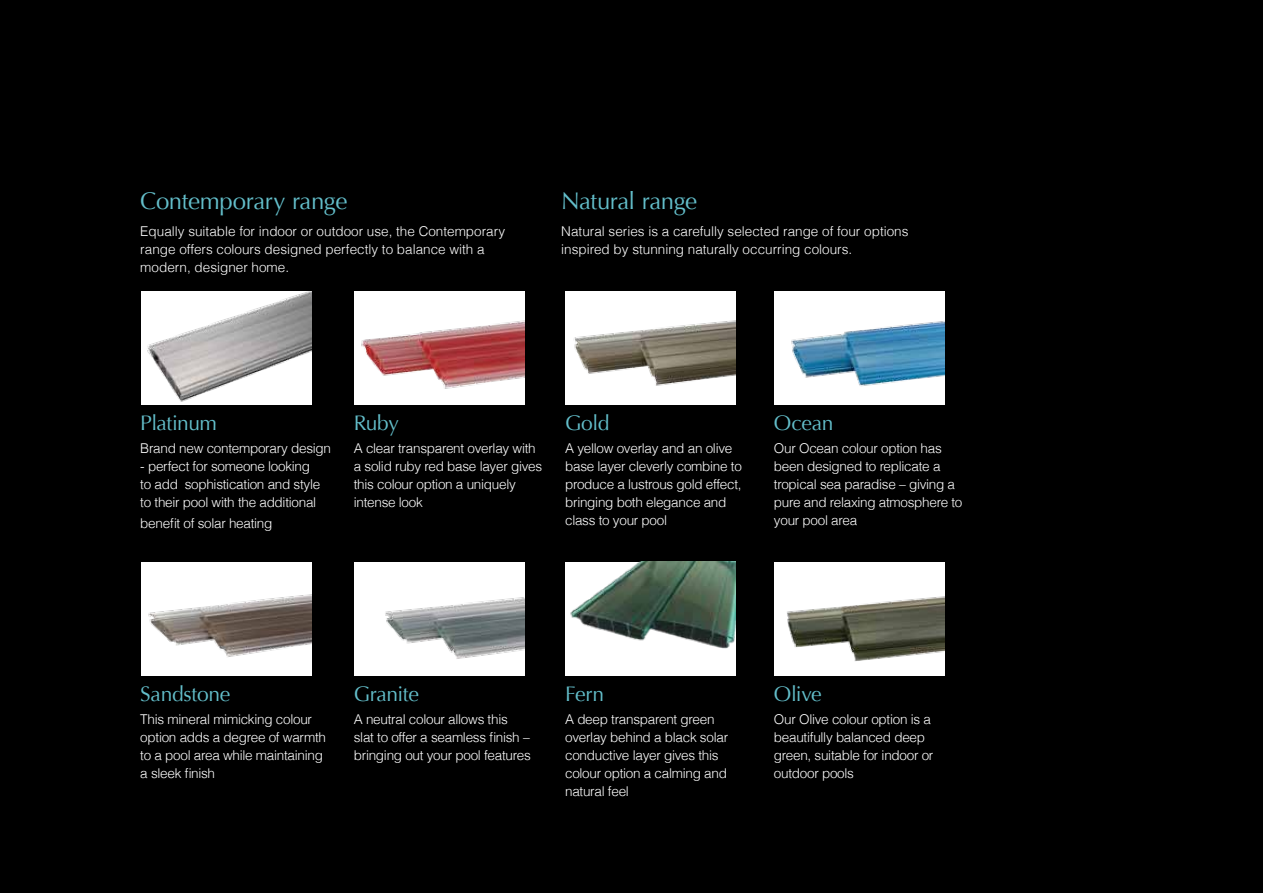
<style>
.page{position:relative;width:1263px;height:893px;background:#000}
.page>*{position:absolute;margin:0;border:0;box-sizing:border-box;transform-origin:0 0}
.t1{font:24px "Optima";letter-spacing:-.02em;color:#63beca}
.t2{font:21px "Optima";letter-spacing:-.02em;color:#63beca}
.t3{font:300 13.5px/18px "Helvetica";letter-spacing:-.02em;color:#fff}
.t4{font:300 13.5px/18px "Helvetica";color:#fff}
</style>
<div class="page">
<img style="left:141px;top:291px;width:170px;height:114px">
<img style="left:141px;top:562px;width:170px;height:113px">
<img style="left:355px;top:291px;width:170px;height:114px">
<div style="left:355px;top:562px;width:170px;height:113px;background:#fff"></div>
<img style="left:385px;top:597px;width:140px;height:62px">
<img style="left:565px;top:291px;width:170px;height:114px">
<img style="left:774px;top:291px;width:170px;height:114px">
<div style="left:565px;top:562px;width:170px;height:113px;background:#fff"></div>
<img style="left:570px;top:562px;width:165px;height:86px">
<img style="left:774px;top:562px;width:170px;height:113px">
<h1 class="t1" style="left:140px;top:187px;width:208px">Contemporary range</h1>
<p class="t4" style="left:140px;top:221px;width:366px">Equally suitable for indoor or outdoor use, the Contemporary range offers colours designed perfectly to balance with a modern, designer home.</p>
<h1 class="t1" style="left:561px;top:187px;width:137px">Natural range</h1>
<p class="t4" style="left:561px;top:221px;width:349px">Natural series is a carefully selected range of four options inspired by stunning naturally occurring colours.</p>
<h2 class="t2" style="left:140px;top:411px;width:78px">Platinum</h2>
<p class="t3" style="left:140px;top:438px;width:192px">Brand new contemporary design</p>
<p class="t3" style="left:140px;top:456px;width:181px">- perfect for someone looking to add sophistication and style to their pool with the additional</p>
<p class="t3" style="left:140px;top:513px;width:134px">benefit of solar heating</p>
<h2 class="t2" style="left:354px;top:411px;width:47px">Ruby</h2>
<p class="t3" style="left:354px;top:438px;width:190px">A clear transparent overlay with a solid ruby red base layer gives this colour option a uniquely intense look</p>
<h2 class="t2" style="left:565px;top:411px;width:46px">Gold</h2>
<p class="t3" style="left:565px;top:438px;width:178px">A yellow overlay and an olive base layer cleverly combine to produce a lustrous gold effect, bringing both elegance and class to your pool</p>
<h2 class="t2" style="left:774px;top:411px;width:61px">Ocean</h2>
<p class="t3" style="left:774px;top:438px;width:190px">Our Ocean colour option has been designed to replicate a tropical sea paradise – giving a pure and relaxing atmosphere to your pool area</p>
<h2 class="t2" style="left:140px;top:682px;width:91px">Sandstone</h2>
<p class="t3" style="left:140px;top:709px;width:187px">This mineral mimicking colour option adds a degree of warmth to a pool area while maintaining a sleek finish</p>
<h2 class="t2" style="left:354px;top:682px;width:67px">Granite</h2>
<p class="t3" style="left:354px;top:709px;width:178px">A neutral colour allows this slat to offer a seamless finish – bringing out your pool features</p>
<h2 class="t2" style="left:565px;top:682px;width:40px">Fern</h2>
<p class="t3" style="left:565px;top:709px;width:165px">A deep transparent green overlay behind a black solar conductive layer gives this colour option a calming and natural feel</p>
<h2 class="t2" style="left:774px;top:682px;width:49px">Olive</h2>
<p class="t3" style="left:774px;top:709px;width:161px">Our Olive colour option is a beautifully balanced deep green, suitable for indoor or outdoor pools</p>
</div>
